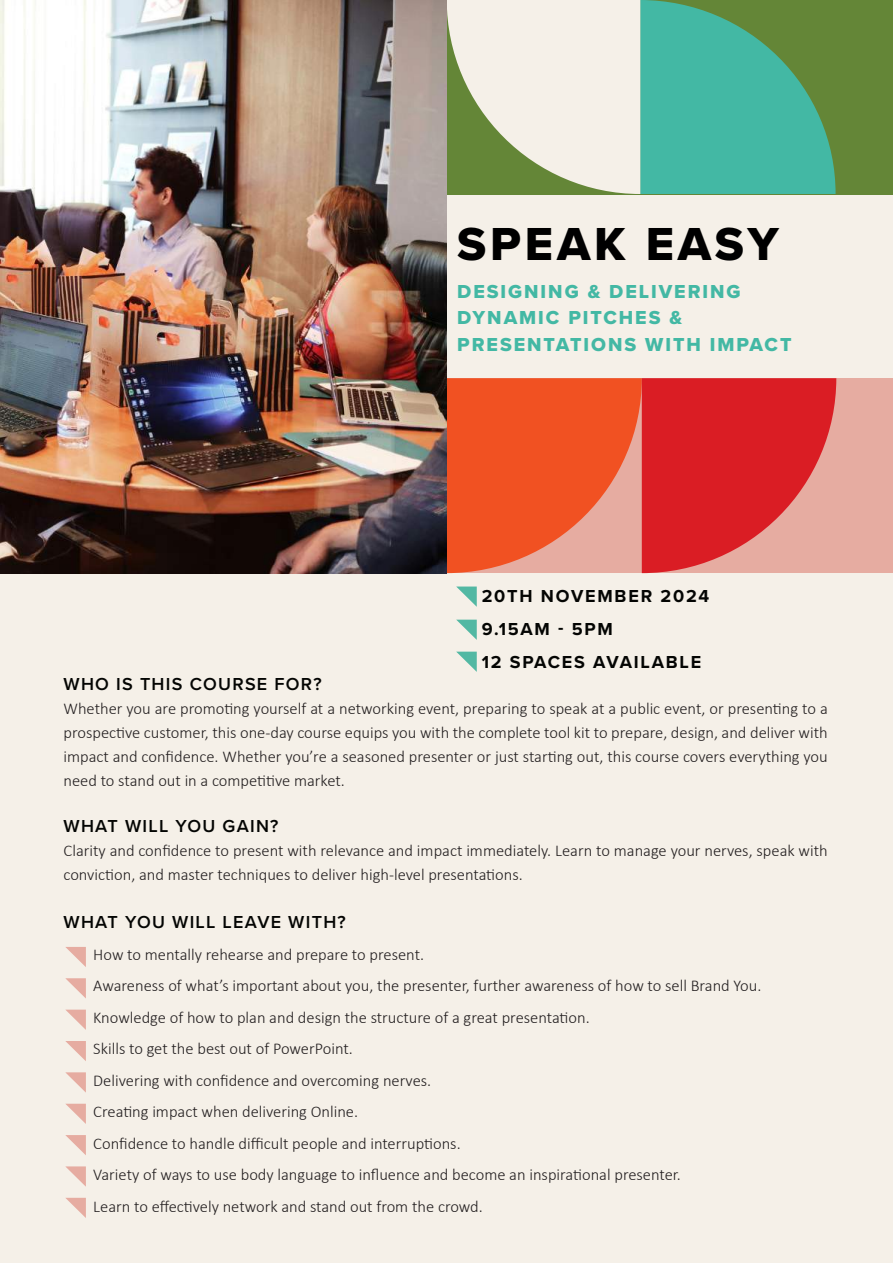
<style>
.page{position:relative;width:893px;height:1263px;background:#f5f0e8}
.page>*{position:absolute;margin:0;border:0;box-sizing:border-box;transform-origin:0 0}
.t1{font:48px "Proxima Nova Extrabld";letter-spacing:.08em;color:#000}
.t2{font:19.5px/26.4px "Proxima Nova Extrabld";letter-spacing:.1em;color:#43b8a4}
.t3{font:600 18px "Proxima Nova";letter-spacing:.07em;color:#040503}
.t4{font:700 18px/33px "Proxima Nova";letter-spacing:.1em;color:#040503}
.t5{font:300 16.5px/31.5px "Calibri";color:#231f20}
</style>
<div class="page">
<div style="left:447px;top:378px;width:446px;height:195px;background:#e6aca1"></div>
<div style="left:447px;top:0;width:446px;height:194px;background:#648637"></div>
<svg style="left:456px;top:586px;width:21px;height:21px"></svg>
<svg style="left:456px;top:620px;width:21px;height:20px"></svg>
<svg style="left:65px;top:947px;width:21px;height:20px"></svg>
<svg style="left:65px;top:1166px;width:21px;height:21px"></svg>
<svg style="left:65px;top:978px;width:21px;height:20px"></svg>
<svg style="left:66px;top:1010px;width:20px;height:20px"></svg>
<svg style="left:65px;top:1041px;width:21px;height:20px"></svg>
<svg style="left:65px;top:1072px;width:21px;height:20px"></svg>
<svg style="left:66px;top:1104px;width:20px;height:20px"></svg>
<svg style="left:65px;top:1135px;width:21px;height:20px"></svg>
<svg style="left:66px;top:1198px;width:20px;height:20px"></svg>
<svg style="left:447px;top:378px;width:389px;height:195px"></svg>
<svg style="left:447px;top:0;width:389px;height:194px"></svg>
<img style="left:0;top:0;width:447px;height:573px">
<svg style="left:456px;top:652px;width:21px;height:20px"></svg>
<h1 class="t1" style="left:457px;top:208px;width:323px">SPEAK EASY</h1>
<p class="t2" style="left:457px;top:278px;width:336px">DESIGNING &amp; DELIVERING<br>DYNAMIC PITCHES &amp;<br>PRESENTATIONS WITH IMPACT</p>
<p class="t4" style="left:482px;top:579px;width:229px">20TH NOVEMBER 2024<br>9.15AM - 5PM<br>12 SPACES AVAILABLE</p>
<p class="t3" style="left:64px;top:671px;width:260px">WHO IS THIS COURSE FOR?</p>
<p class="t5" style="left:64px;top:697px;width:766px;line-height:24px;text-align:justify">Whether you are promoting yourself at a networking event, preparing to speak at a public event, or presenting to a prospective customer, this one-day course equips you with the complete tool kit to prepare, design, and deliver with impact and confidence. Whether you’re a seasoned presenter or just starting out, this course covers everything you need to stand out in a competitive market.</p>
<p class="t3" style="left:64px;top:812px;width:216px">WHAT WILL YOU GAIN?</p>
<p class="t5" style="left:64px;top:838px;width:766px;line-height:24px">Clarity and confidence to present with relevance and impact immediately. Learn to manage your nerves, speak with conviction, and master techniques to deliver high-level presentations.</p>
<p class="t3" style="left:64px;top:908px;width:284px">WHAT YOU WILL LEAVE WITH?</p>
<p class="t5" style="left:93px;top:938px;width:670px">How to mentally rehearse and prepare to present.<br>Awareness of what’s important about you, the presenter, further awareness of how to sell Brand You.<br>Knowledge of how to plan and design the structure of a great presentation.<br>Skills to get the best out of PowerPoint.<br>Delivering with confidence and overcoming nerves.<br>Creating impact when delivering Online.<br>Confidence to handle difficult people and interruptions.<br>Variety of ways to use body language to influence and become an inspirational presenter.<br>Learn to effectively network and stand out from the crowd.</p>
</div>
